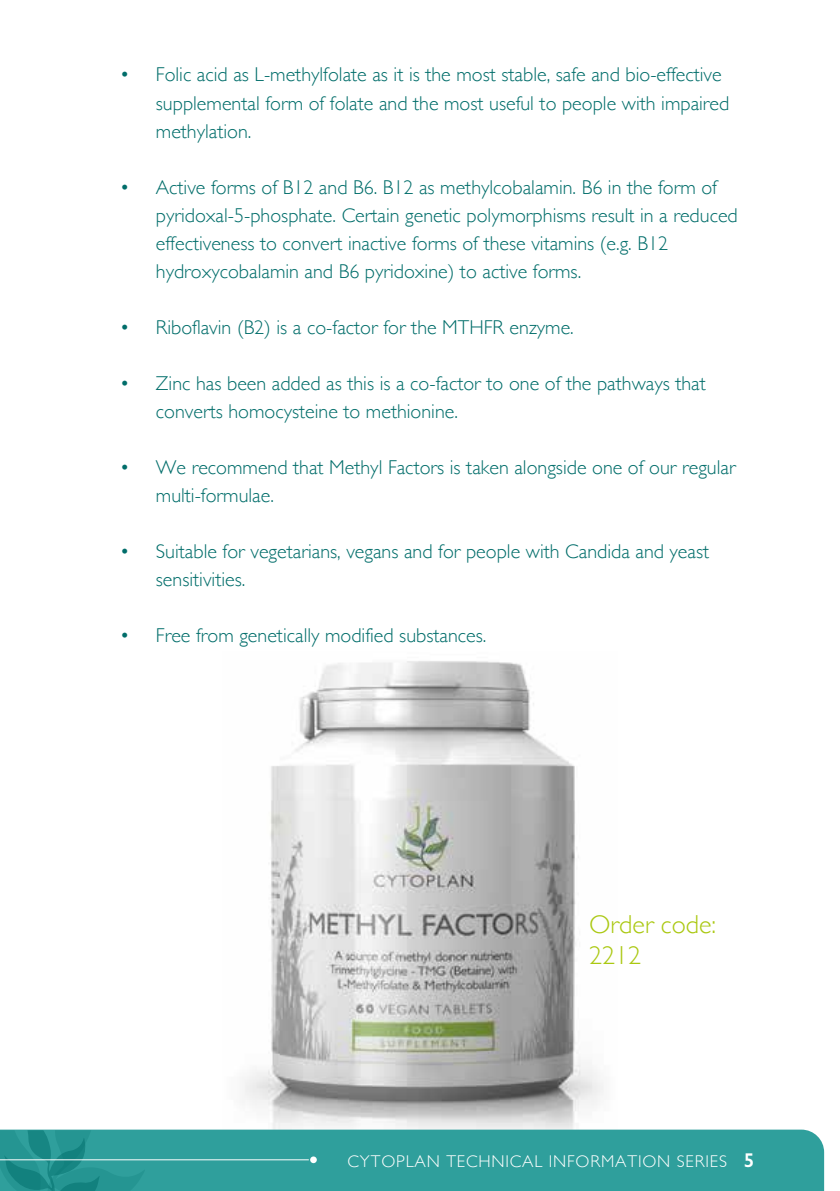
<style>
.page{position:relative;width:840px;height:1191px;background:#fff}
.page>*{position:absolute;margin:0;border:0;box-sizing:border-box;transform-origin:0 0}
.t1{font:300 26px/31.2px "Gill Sans";color:#aac811}
.t2{font:300 20px/28px "Gill Sans";color:#006d6a}
.t3{font:300 17px "Gill Sans";letter-spacing:.05em;color:#fff}
.s1{font-weight:600;font-size:20px}
</style>
<div class="page">
<img style="left:244px;top:661px;width:360px;height:468px">
<div style="left:0;top:1129px;width:823px;height:62px;background:#2f9f9c"></div>
<svg style="left:0;top:1130px;width:145px;height:61px;background:#269592"></svg>
<div style="left:310px;top:1156px;width:6px;height:7px;background:#fff;border-radius:50%"></div>
<hr style="left:0;top:1159px;width:308px;height:1px;background:#fff">
<p class="t2" style="left:156px;top:60px;width:574px;text-indent:-36px">• Folic acid as L-methylfolate as it is the most stable, safe and bio-effective supplemental form of folate and the most useful to people with impaired methylation.</p>
<p class="t2" style="left:156px;top:172px;width:583px;text-indent:-36px">• Active forms of B12 and B6. B12 as methylcobalamin. B6 in the form of pyridoxal-5-phosphate. Certain genetic polymorphisms result in a reduced effectiveness to convert inactive forms of these vitamins (e.g. B12 hydroxycobalamin and B6 pyridoxine) to active forms.</p>
<p class="t2" style="left:120px;top:312px;width:455px">• Riboflavin (B2) is a co-factor for the MTHFR enzyme.</p>
<p class="t2" style="left:156px;top:368px;width:551px;text-indent:-36px">• Zinc has been added as this is a co-factor to one of the pathways that converts homocysteine to methionine.</p>
<p class="t2" style="left:156px;top:452px;width:581px;text-indent:-36px">• We recommend that Methyl Factors is taken alongside one of our regular multi-formulae.</p>
<p class="t2" style="left:156px;top:536px;width:554px;text-indent:-36px">• Suitable for vegetarians, vegans and for people with Candida and yeast sensitivities.</p>
<p class="t2" style="left:120px;top:620px;width:368px">• Free from genetically modified substances.</p>
<h1 class="t1" style="left:589px;top:907px;width:128px">Order code:<br>2212</h1>
<p class="t3" style="left:347px;top:1148px;width:408px">CYTOPLAN TECHNICAL INFORMATION SERIES <span class="s1">5</span></p>
</div>
